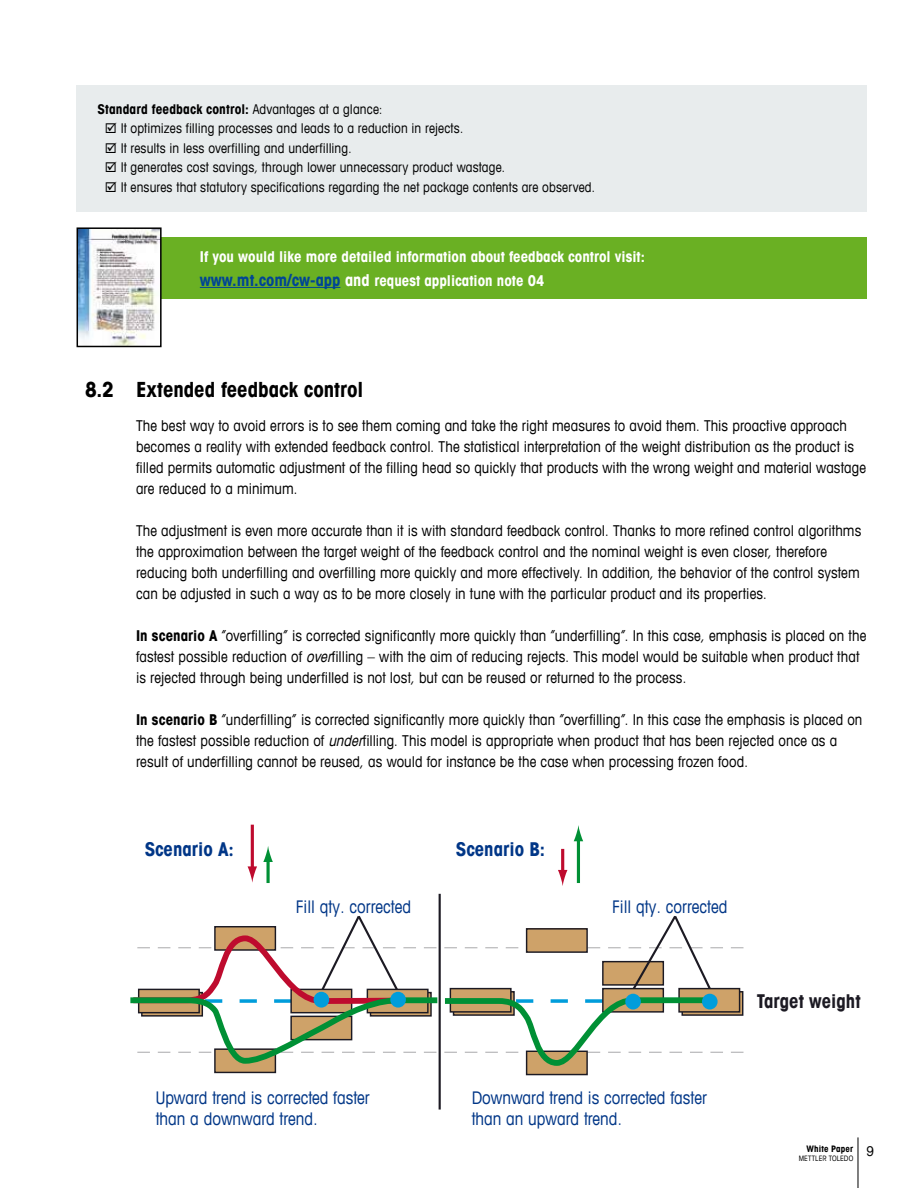
<style>
.page{position:relative;width:918px;height:1188px;background:#fff}
.page>*{position:absolute;margin:0;border:0;box-sizing:border-box;transform-origin:0 0}
.t1{font:700 condensed 21px "Avant Garde Com";letter-spacing:-.005em;color:#000}
.t2{font:700 condensed 19.2px "Avant Garde Com";color:#003687}
.t3{font:700 condensed 19.2px "Avant Garde Com";color:#1c1a23}
.t4{font:condensed 17.55px/21px "Avant Garde Com";color:#003687}
.t5{font:condensed 15px/21px "Avant Garde Com";letter-spacing:.005em;color:#000}
.t6{font:700 condensed 15px/24px "Avant Garde Com";color:#fff}
.t7{font:condensed 13.5px "Avant Garde Com";letter-spacing:.01em;color:#000}
.t8{font:700 condensed 13.5px "Avant Garde Com";letter-spacing:.01em;color:#000}
.t9{font:700 condensed 9px "Avant Garde Com";letter-spacing:.02em;color:#000}
.t10{font:condensed 7.5px "Avant Garde Com";letter-spacing:.015em;color:#000}
.s1{font-weight:400}
.s2{font-size:16.5px;color:#004595}
.s3{font-size:16.5px}
.s4{font-weight:700}
.s5{font-style:italic}
.s6{font-family:"Myriad Pro";font-weight:600;font-stretch:normal}
.s7{font-weight:400;font-size:13.5px}
</style>
<div class="page">
<hr style="left:858px;top:1137px;width:1px;height:51px;background:#000">
<div style="left:77px;top:85px;width:790px;height:127px;background:#e8eced"></div>
<div style="left:162px;top:237px;width:705px;height:62px;background:#6ab023"></div>
<hr style="left:200px;top:287px;width:140px;height:1px;background:#004595">
<img style="left:80px;top:230px;width:79px;height:114px">
<div style="left:77px;top:227px;width:85px;height:120px;border:2px solid #000"></div>
<div style="left:215px;top:1049px;width:60px;height:23px;background:#cea269"></div>
<div style="left:214px;top:1048px;width:62px;height:25px;border:1px solid #1c1a23"></div>
<div style="left:527px;top:1051px;width:60px;height:24px;background:#cea269"></div>
<div style="left:526px;top:1051px;width:62px;height:24px;border:1px solid #1c1a23"></div>
<svg style="left:130px;top:913px;width:614px;height:156px"></svg>
<div style="left:702px;top:994px;width:16px;height:16px;background:#009ddb;border-radius:50%"></div>
<div style="left:625px;top:994px;width:16px;height:16px;background:#009ddb;border-radius:50%"></div>
<hr style="left:439px;top:894px;width:2px;height:216px;background:#1c1a23">
<hr style="left:251px;top:825px;width:3px;height:45px;background:#be0b2e">
<svg style="left:248px;top:866px;width:9px;height:17px"></svg>
<svg style="left:266px;top:862px;width:4px;height:21px"></svg>
<svg style="left:263px;top:846px;width:10px;height:16px"></svg>
<hr style="left:577px;top:838px;width:3px;height:45px;background:#009035">
<svg style="left:574px;top:825px;width:9px;height:16px"></svg>
<hr style="left:561px;top:849px;width:3px;height:24px;background:#be0b2e">
<svg style="left:558px;top:870px;width:9px;height:16px"></svg>
<p class="t8" style="left:97px;top:100px;width:287px">Standard feedback control: <span class="s1">Advantages at a glance:</span></p>
<p class="t7" style="left:105px;top:120px;width:360px">☑ It optimizes filling processes and leads to a reduction in rejects.</p>
<p class="t7" style="left:105px;top:140px;width:248px">☑ It results in less overfilling and underfilling.</p>
<p class="t7" style="left:105px;top:159px;width:402px">☑ It generates cost savings, through lower unnecessary product wastage.</p>
<p class="t7" style="left:105px;top:179px;width:492px">☑ It ensures that statutory specifications regarding the net package contents are observed.</p>
<p class="t6" style="left:200px;top:244px;width:447px">If you would like more detailed information about feedback control visit: <span class="s2">www.mt.com/cw-app</span> <span class="s3">and</span> request application note 04</p>
<h1 class="t1" style="left:85px;top:376px;width:280px">8.2 Extended feedback control</h1>
<p class="t5" style="left:136px;top:415px;width:732px">The best way to avoid errors is to see them coming and take the right measures to avoid them. This proactive approach becomes a reality with extended feedback control. The statistical interpretation of the weight distribution as the product is filled permits automatic adjustment of the filling head so quickly that products with the wrong weight and material wastage are reduced to a minimum.</p>
<p class="t5" style="left:136px;top:520px;width:727px">The adjustment is even more accurate than it is with standard feedback control. Thanks to more refined control algorithms the approximation between the target weight of the feedback control and the nominal weight is even closer, therefore reducing both underfilling and overfilling more quickly and more effectively. In addition, the behavior of the control system can be adjusted in such a way as to be more closely in tune with the particular product and its properties.</p>
<p class="t5" style="left:136px;top:625px;width:732px"><span class="s4">In scenario A</span> “overfilling” is corrected significantly more quickly than “underfilling”. In this case, emphasis is placed on the fastest possible reduction of <span class="s5">over</span>filling – with the aim of reducing rejects. This model would be suitable when product that is rejected through being underfilled is not lost, but can be reused or returned to the process.</p>
<p class="t5" style="left:136px;top:709px;width:728px"><span class="s4">In scenario B</span> “underfilling” is corrected significantly more quickly than “overfilling”. In this case the emphasis is placed on the fastest possible reduction of <span class="s5">under</span>filling. This model is appropriate when product that has been rejected once as a result of underfilling cannot be reused, as would for instance be the case when processing frozen food.</p>
<p class="t2" style="left:145px;top:837px;width:90px">Scenario A<span class="s6">:</span></p>
<p class="t2" style="left:456px;top:837px;width:91px">Scenario B:</p>
<p class="t4" style="left:296px;top:896px;width:117px">Fill qty. corrected</p>
<p class="t4" style="left:612px;top:896px;width:117px">Fill qty. corrected</p>
<p class="t3" style="left:757px;top:988px;width:105px">Target weight</p>
<p class="t4" style="left:156px;top:1087px;width:216px">Upward trend is corrected faster than a downward trend.</p>
<p class="t4" style="left:472px;top:1087px;width:237px">Downward trend is corrected faster than an upward trend.</p>
<p class="t9" style="left:806px;top:1143px;width:69px">White Paper <span class="s7">9</span></p>
<p class="t10" style="left:799px;top:1154px;width:56px">METTLER TOLEDO</p>
</div>
